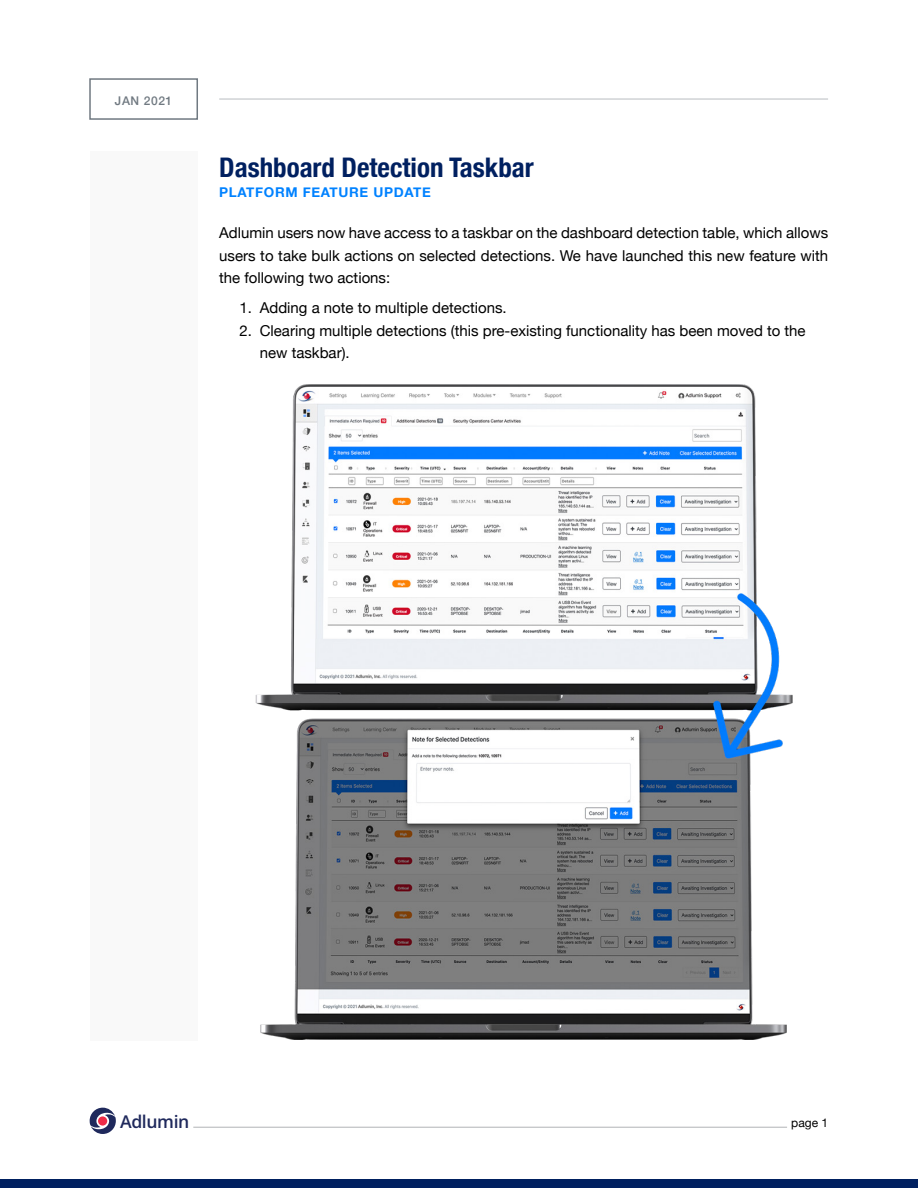
<style>
.page{position:relative;width:918px;height:1188px;background:#fff}
.page>*{position:absolute;margin:0;border:0;box-sizing:border-box;transform-origin:0 0}
.t1{font:700 condensed 27px "Helvetica Neue";color:#002060}
.t2{font:600 17.55px "Open Sans";letter-spacing:-.025em;color:#1f295c}
.t3{font:15px/22.5px "Helvetica Neue";color:#000;text-align:justify}
.t4{font:700 13.5px "Helvetica Neue";letter-spacing:.05em;color:#0082ff}
.t5{font:500 12px "Helvetica Neue";letter-spacing:.05em;color:#707981}
.t6{font:12px "Helvetica Neue";color:#000}
</style>
<div class="page">
<div style="left:0;top:1179px;width:918px;height:9px;background:#002060"></div>
<hr style="left:193px;top:1127px;width:594px;height:1px;background:#b1b4b6">
<svg style="left:90px;top:1108px;width:26px;height:26px"></svg>
<div style="left:98px;top:1116px;width:9px;height:10px;background:#ee2c48;border-radius:50%"></div>
<div style="left:90px;top:151px;width:108px;height:889px;background:#f9f9f9"></div>
<div style="left:89px;top:78px;width:109px;height:42px;border:2px solid #707981"></div>
<hr style="left:219px;top:99px;width:609px;height:1px;background:#b8bcc0">
<img style="left:255px;top:385px;width:538px;height:655px">
<p class="t5" style="left:115px;top:91px;width:59px">JAN 2021</p>
<h1 class="t1" style="left:219px;top:145px;width:316px">Dashboard Detection Taskbar</h1>
<p class="t4" style="left:219px;top:182px;width:213px">PLATFORM FEATURE UPDATE</p>
<p class="t3" style="left:219px;top:222px;width:610px">Adlumin users now have access to a taskbar on the dashboard detection table, which allows users to take bulk actions on selected detections. We have launched this new feature with the following two actions:</p>
<p class="t3" style="left:239px;top:297px;width:269px">1. Adding a note to multiple detections.</p>
<p class="t3" style="left:260px;top:320px;width:547px;text-indent:-20px">2. Clearing multiple detections (this pre-existing functionality has been moved to the new taskbar).</p>
<p class="t2" style="left:120px;top:1109px;width:71px">Adlumin</p>
<p class="t6" style="left:791px;top:1114px;width:38px">page 1</p>
</div>
